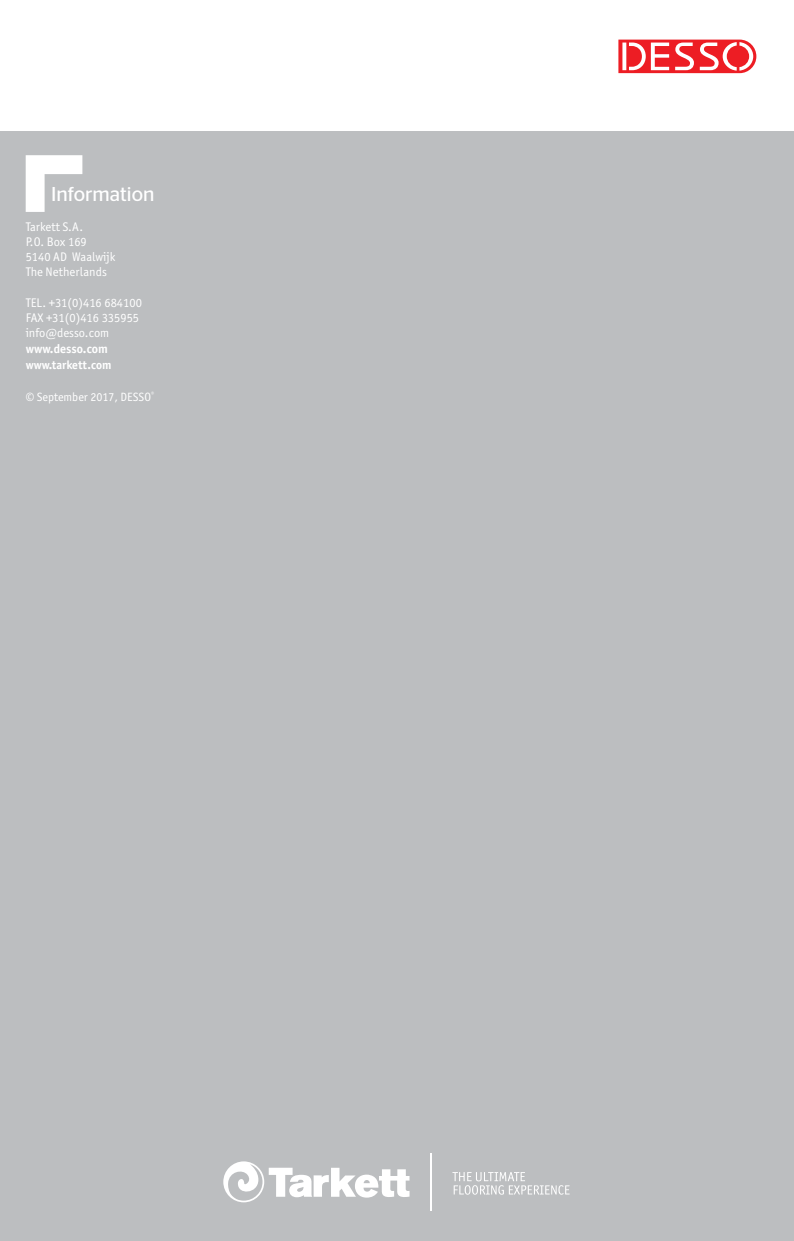
<style>
.page{position:relative;width:794px;height:1241px;background:#fff}
.page>*{position:absolute;margin:0;border:0;box-sizing:border-box;transform-origin:0 0}
.t1{font:19.95px "Stag Sans";color:#fff}
.t2{font:12.42px/15px "Officina Sans ITC Pro";color:#fff}
.t3{font:700 12.42px "Officina Sans ITC Pro";color:#fff}
.t4{font:12.08px "Officina Sans ITC Pro";color:#fff}
.t5{font:700 12.08px "Officina Sans ITC Pro";color:#fff}
</style>
<div class="page">
<div style="left:0;top:131px;width:794px;height:1109px;background:#bcbec0"></div>
<svg style="left:26px;top:155px;width:56px;height:57px"></svg>
<svg style="left:618px;top:40px;width:138px;height:33px"></svg>
<hr style="left:430px;top:1153px;width:1px;height:57px;background:#fff">
<svg style="left:452px;top:1172px;width:117px;height:22px"></svg>
<svg style="left:223px;top:1161px;width:186px;height:41px"></svg>
<h1 class="t1" style="left:51px;top:183px;width:105px">Information</h1>
<p class="t2" style="left:26px;top:220px;width:91px">Tarkett S.A.<br>P.O. Box 169<br>5140 AD Waalwijk<br>The Netherlands</p>
<p class="t2" style="left:26px;top:295px;width:118px">TEL. +31(0)416 684100<br>FAX +31(0)416 335955 info@desso.com</p>
<p class="t3" style="left:26px;top:340px;width:84px">www.desso.com</p>
<p class="t5" style="left:26px;top:357px;width:87px">www.tarkett.com</p>
<p class="t4" style="left:26px;top:389px;width:130px">© September 2017, DESSO<sup>®</sup></p>
</div>
